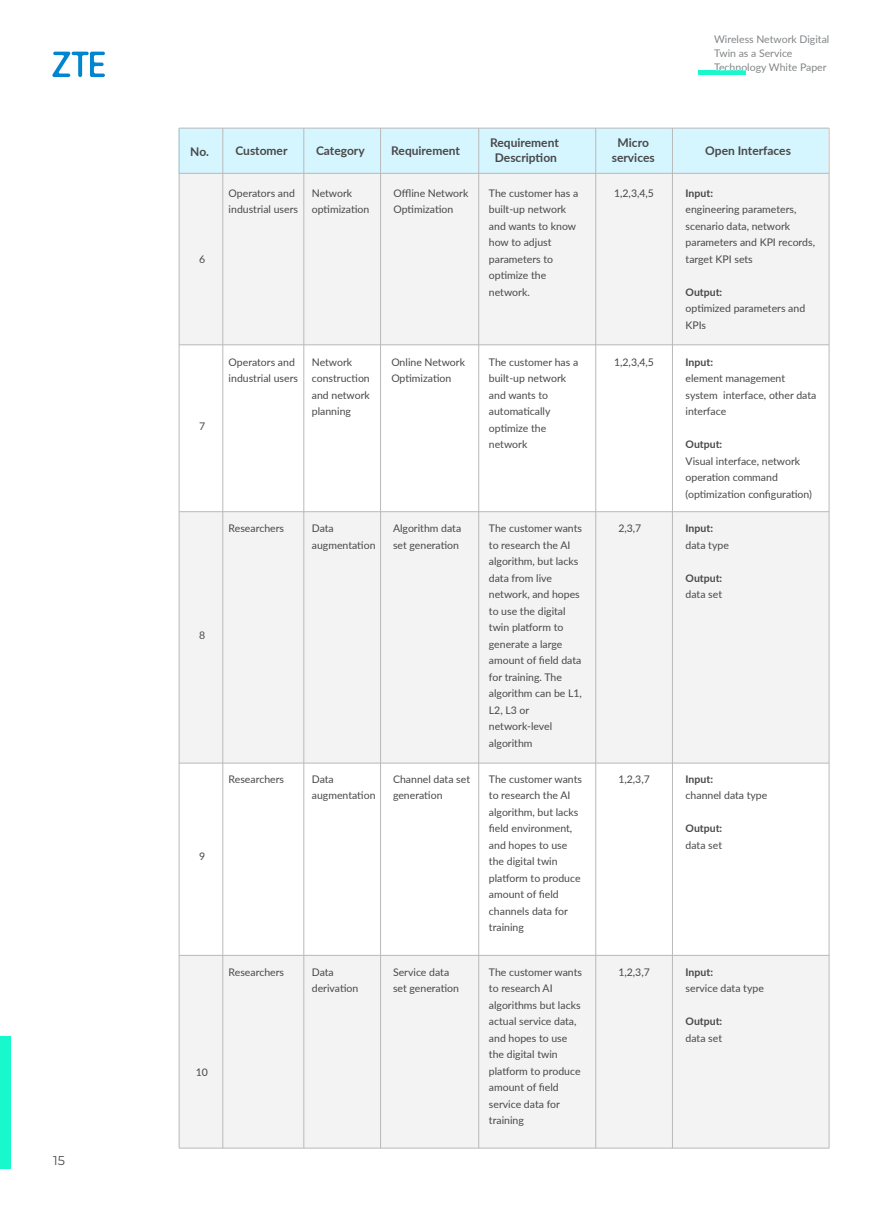
<style>
.page{position:relative;width:893px;height:1212px;background:#fff}
.page>*{position:absolute;margin:0;border:0;box-sizing:border-box;transform-origin:0 0}
.t1{font:12.75px "Montserrat";color:#484848}
.t2{font:700 12px/15px "Lato";color:#484848;text-align:center}
.t3{font:10.5px/16.5px "Lato";color:#484848}
.t4{font:700 10.5px "Lato";color:#484848}
.t5{font:10.5px/14.2px "Lato";color:#828587}
</style>
<div class="page">
<div style="left:179px;top:173px;width:650px;height:172px;background:#f3f3f3"></div>
<div style="left:179px;top:513px;width:650px;height:250px;background:#f3f3f3"></div>
<div style="left:179px;top:955px;width:650px;height:193px;background:#f3f3f3"></div>
<div style="left:178px;top:128px;width:650px;height:45px;background:#d6f6ff"></div>
<hr style="left:179px;top:128px;width:1px;height:1020px;background:#b9b9b9">
<hr style="left:222px;top:128px;width:1px;height:1020px;background:#b9b9b9">
<hr style="left:303px;top:128px;width:1px;height:1020px;background:#b9b9b9">
<hr style="left:380px;top:128px;width:1px;height:1020px;background:#b9b9b9">
<hr style="left:478px;top:128px;width:1px;height:1020px;background:#b9b9b9">
<hr style="left:595px;top:128px;width:1px;height:1020px;background:#b9b9b9">
<hr style="left:672px;top:128px;width:1px;height:1020px;background:#b9b9b9">
<hr style="left:829px;top:128px;width:1px;height:1020px;background:#b9b9b9">
<hr style="left:179px;top:173px;width:650px;height:1px;background:#b9b9b9">
<hr style="left:179px;top:128px;width:650px;height:1px;background:#b9b9b9">
<hr style="left:179px;top:344px;width:650px;height:1px;background:#b9b9b9">
<hr style="left:179px;top:511px;width:650px;height:1px;background:#b9b9b9">
<hr style="left:179px;top:763px;width:650px;height:1px;background:#b9b9b9">
<hr style="left:179px;top:955px;width:650px;height:1px;background:#b9b9b9">
<hr style="left:179px;top:1148px;width:650px;height:1px;background:#b9b9b9">
<svg style="left:52px;top:52px;width:53px;height:25px"></svg>
<div style="left:698px;top:70px;width:48px;height:5px;background:#19f8cd"></div>
<div style="left:0;top:1036px;width:11px;height:132px;background:#19f8cd"></div>
<p class="t1" style="left:53px;top:1151px;width:13px">15</p>
<p class="t5" style="left:714px;top:31px;width:117px">Wireless Network Digital<br>Twin as a Service<br>Technology White Paper</p>
<p class="t2" style="left:190px;top:143px;width:99px">No. Customer</p>
<p class="t2" style="left:316px;top:143px;width:50px">Category</p>
<p class="t2" style="left:391px;top:143px;width:70px">Requirement</p>
<p class="t2" style="left:490px;top:135px;width:70px">Requirement<br>Description</p>
<p class="t2" style="left:612px;top:135px;width:44px">Micro services</p>
<p class="t2" style="left:705px;top:143px;width:87px">Open Interfaces</p>
<p class="t3" style="left:229px;top:184px;width:71px">Operators and industrial users</p>
<p class="t3" style="left:393px;top:184px;width:76px">Offline Network<br>Optimization</p>
<p class="t3" style="left:614px;top:184px;width:41px">1,2,3,4,5</p>
<p class="t3" style="left:312px;top:184px;width:59px">Network optimization</p>
<p class="t3" style="left:489px;top:184px;width:91px">The customer has a built-up network and wants to know how to adjust parameters to optimize the network.</p>
<p class="t4" style="left:686px;top:185px;width:29px">Input:</p>
<p class="t3" style="left:686px;top:201px;width:131px">engineering parameters, scenario data, network parameters and KPI records, target KPI sets</p>
<p class="t4" style="left:686px;top:284px;width:38px">Output:</p>
<p class="t3" style="left:686px;top:300px;width:121px">optimized parameters and<br>KPIs</p>
<p class="t4" style="left:686px;top:354px;width:29px">Input:</p>
<p class="t3" style="left:686px;top:370px;width:132px">element management system interface, other data interface</p>
<p class="t4" style="left:686px;top:436px;width:38px">Output:</p>
<p class="t3" style="left:686px;top:452px;width:128px">Visual interface, network operation command (optimization configuration)</p>
<p class="t3" style="left:199px;top:251px;width:8px">6</p>
<p class="t3" style="left:312px;top:353px;width:60px">Network construction and network planning</p>
<p class="t3" style="left:391px;top:353px;width:75px">Online Network<br>Optimization</p>
<p class="t3" style="left:229px;top:353px;width:71px">Operators and industrial users</p>
<p class="t3" style="left:614px;top:353px;width:41px">1,2,3,4,5</p>
<p class="t3" style="left:489px;top:353px;width:91px">The customer has a built-up network and wants to automatically optimize the network</p>
<p class="t3" style="left:199px;top:417px;width:8px">7</p>
<p class="t3" style="left:199px;top:626px;width:8px">8</p>
<p class="t3" style="left:199px;top:847px;width:8px">9</p>
<p class="t3" style="left:196px;top:1063px;width:14px">10</p>
<p class="t3" style="left:229px;top:520px;width:57px">Researchers</p>
<p class="t3" style="left:312px;top:520px;width:65px">Data augmentation</p>
<p class="t3" style="left:393px;top:520px;width:70px">Algorithm data set generation</p>
<p class="t3" style="left:489px;top:520px;width:95px">The customer wants</p>
<p class="t3" style="left:618px;top:520px;width:25px">2,3,7</p>
<p class="t3" style="left:489px;top:536px;width:95px">to research the AI algorithm, but lacks data from live network, and hopes to use the digital twin platform to generate a large amount of field data for training. The algorithm can be L1,<br>L2, L3 or network-level algorithm</p>
<p class="t3" style="left:229px;top:770px;width:57px">Researchers</p>
<p class="t3" style="left:312px;top:770px;width:65px">Data augmentation</p>
<p class="t3" style="left:393px;top:770px;width:79px">Channel data set generation</p>
<p class="t3" style="left:489px;top:770px;width:95px">The customer wants</p>
<p class="t3" style="left:618px;top:770px;width:33px">1,2,3,7</p>
<p class="t3" style="left:489px;top:786px;width:93px">to research the AI algorithm, but lacks field environment, and hopes to use the digital twin platform to produce amount of field channels data for training</p>
<p class="t3" style="left:229px;top:963px;width:57px">Researchers</p>
<p class="t3" style="left:312px;top:963px;width:48px">Data derivation</p>
<p class="t3" style="left:393px;top:963px;width:67px">Service data set generation</p>
<p class="t3" style="left:489px;top:963px;width:95px">The customer wants</p>
<p class="t3" style="left:618px;top:963px;width:33px">1,2,3,7</p>
<p class="t3" style="left:489px;top:980px;width:93px">to research AI algorithms but lacks actual service data, and hopes to use the digital twin platform to produce amount of field service data for training</p>
<p class="t4" style="left:686px;top:521px;width:29px">Input:</p>
<p class="t3" style="left:686px;top:536px;width:45px">data type</p>
<p class="t4" style="left:686px;top:570px;width:38px">Output:</p>
<p class="t3" style="left:686px;top:586px;width:38px">data set</p>
<p class="t4" style="left:686px;top:771px;width:29px">Input:</p>
<p class="t3" style="left:686px;top:786px;width:83px">channel data type</p>
<p class="t4" style="left:686px;top:820px;width:38px">Output:</p>
<p class="t3" style="left:686px;top:836px;width:38px">data set</p>
<p class="t4" style="left:686px;top:964px;width:29px">Input:</p>
<p class="t3" style="left:686px;top:980px;width:80px">service data type</p>
<p class="t4" style="left:686px;top:1014px;width:38px">Output:</p>
<p class="t3" style="left:686px;top:1029px;width:38px">data set</p>
</div>
